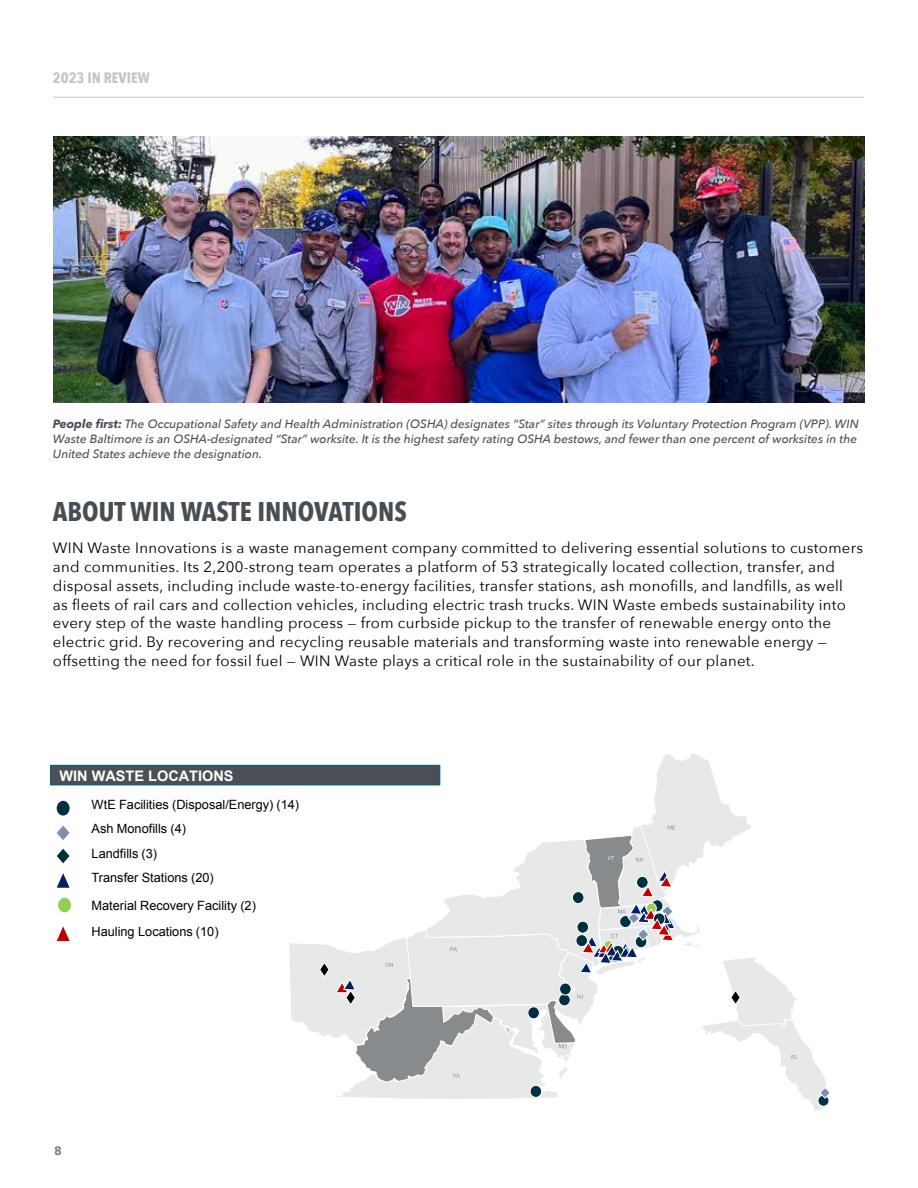
<style>
.page{position:relative;width:918px;height:1188px;background:#fff}
.page>*{position:absolute;margin:0;border:0;box-sizing:border-box;transform-origin:0 0}
.t1{font:700 27px "Avenir Next Condensed";color:#464e55}
.t2{font:15px/18.8px "Avenir Next";letter-spacing:.02em;color:#000}
.t3{font:700 15px "Avenir Next Condensed";color:#898a8d}
.t4{font:700 14.55px "Arial";color:#fff}
.t5{font:12.75px/24.5px "Arial";color:#000}
.t6{font:italic 500 12px/15px "Avenir Next";color:#4a4f54}
.t7{font:700 12px "Avenir Next";color:#808080}
.t8{font:5.4px "Arial";color:#898a8d}
.s1{font-weight:700}
</style>
<div class="page">
<hr style="left:53px;top:97px;width:811px;height:1px;background:#898a8d">
<hr style="left:52px;top:750px;width:719px;height:1px;background:#888b8d">
<div style="left:51px;top:765px;width:389px;height:20px;background:#4b4f56"></div>
<div style="left:50px;top:765px;width:390px;height:20px;border:1px solid #006180"></div>
<div style="left:216px;top:1081px;width:11px;height:12px;border:1px solid #fff;border-radius:50%"></div>
<svg style="left:217px;top:1081px;width:10px;height:5px"></svg>
<div style="left:57px;top:801px;width:13px;height:15px;background:#003040;border-radius:50%"></div>
<svg style="left:57px;top:826px;width:13px;height:14px"></svg>
<svg style="left:57px;top:849px;width:13px;height:14px"></svg>
<div style="left:58px;top:898px;width:13px;height:14px;background:#92d050;border-radius:50%"></div>
<svg style="left:57px;top:926px;width:13px;height:15px"></svg>
<svg style="left:57px;top:873px;width:13px;height:15px"></svg>
<svg style="left:287px;top:753px;width:543px;height:358px"></svg>
<img style="left:53px;top:136px;width:812px;height:266px">
<p class="t3" style="left:53px;top:69px;width:98px">2023 IN REVIEW</p>
<p class="t6" style="left:53px;top:416px;width:807px"><span class="s1">People first:</span> The Occupational Safety and Health Administration (OSHA) designates “Star” sites through its Voluntary Protection Program (VPP). WIN<br>Waste Baltimore is an OSHA-designated “Star” worksite. It is the highest safety rating OSHA bestows, and fewer than one percent of worksites in the<br>United States achieve the designation.</p>
<h1 class="t1" style="left:53px;top:495px;width:355px">ABOUT WIN WASTE INNOVATIONS</h1>
<p class="t2" style="left:53px;top:538px;width:812px">WIN Waste Innovations is a waste management company committed to delivering essential solutions to customers and communities. Its 2,200-strong team operates a platform of 53 strategically located collection, transfer, and disposal assets, including include waste-to-energy facilities, transfer stations, ash monofills, and landfills, as well<br>as fleets of rail cars and collection vehicles, including electric trash trucks. WIN Waste embeds sustainability into every step of the waste handling process — from curbside pickup to the transfer of renewable energy onto the electric grid. By recovering and recycling reusable materials and transforming waste into renewable energy — offsetting the need for fossil fuel — WIN Waste plays a critical role in the sustainability of our planet.</p>
<p class="t4" style="left:60px;top:766px;width:176px">WIN WASTE LOCATIONS</p>
<p class="t5" style="left:92px;top:792px;width:209px">WtE Facilities (Disposal/Energy) (14)<br>Ash Monofills (4)<br>Landfills (3)<br>Transfer Stations (20)</p>
<p class="t5" style="left:92px;top:892px;width:166px;line-height:26.4px">Material Recovery Facility (2)<br>Hauling Locations (10)</p>
<p class="t7" style="left:54px;top:1140px;width:9px">8</p>
<p class="t8" style="left:791px;top:1053px;width:8px">FL</p>
</div>
